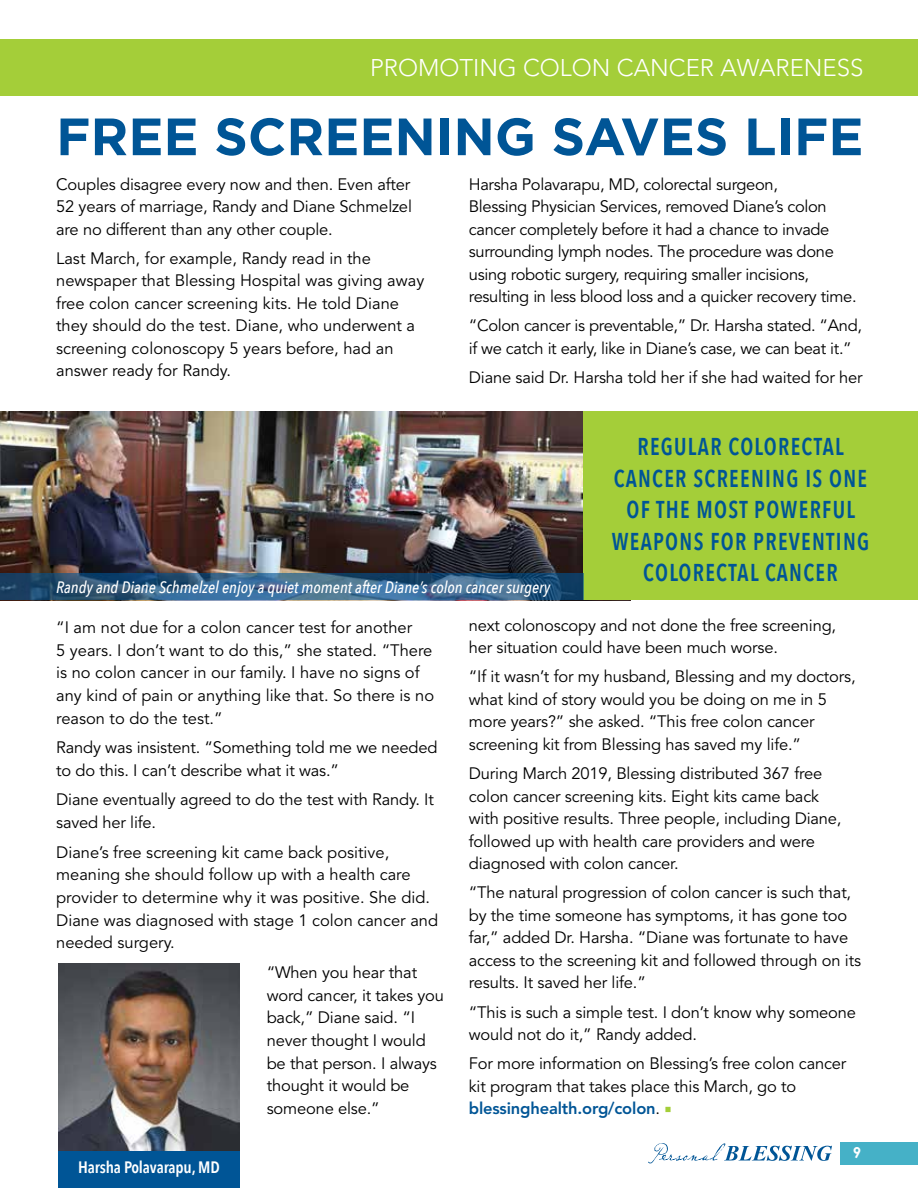
<style>
.page{position:relative;width:918px;height:1188px;background:#fff}
.page>*{position:absolute;margin:0;border:0;box-sizing:border-box;transform-origin:0 0}
.t1{font:700 52.35px "Gotham";color:#005596}
.t2{font:600 24.3px/31.5px "Avenir Next Condensed";letter-spacing:.06em;color:#005596;text-align:center;scale:.9 1}
.t3{font:300 24px "Avenir LT Std";color:#fff}
.t4{font:16.5px/22.5px "Avenir LT Std";letter-spacing:-.01em;color:#000}
.t5{font:italic 500 16.5px "Avenir Next Condensed";color:#fff}
.t6{font:600 16.5px "Avenir Next Condensed";letter-spacing:-.01em;color:#fff}
.t7{font:700 15px "Century Gothic";color:#fff}
.s1{font-weight:800;color:#005596}
.s2{font-family:"Minion Pro";font-size:18px;color:#a4ce39}
</style>
<div class="page">
<div style="left:0;top:39px;width:918px;height:56px;background:#a4ce39"></div>
<div style="left:840px;top:1142px;width:78px;height:23px;background:#45b1c7"></div>
<svg style="left:648px;top:1143px;width:184px;height:20px"></svg>
<img style="left:0;top:411px;width:583px;height:162px">
<div style="left:583px;top:411px;width:335px;height:189px;background:#a4ce39"></div>
<svg style="left:0;top:573px;width:583px;height:27px;background:#315e84"></svg>
<img style="left:58px;top:963px;width:182px;height:189px">
<div style="left:58px;top:1152px;width:182px;height:36px;background:#005596"></div>
<h3 class="t3" style="left:370px;top:54px;width:495px">PROMOTING COLON CANCER AWARENESS</h3>
<h1 class="t1" style="left:56px;top:105px;width:809px">FREE SCREENING SAVES LIFE</h1>
<p class="t4" style="left:56px;top:173px;width:357px;text-align:justify">Couples disagree every now and then. Even after 52 years of marriage, Randy and Diane Schmelzel are no different than any other couple.</p>
<p class="t4" style="left:56px;top:247px;width:370px">Last March, for example, Randy read in the newspaper that Blessing Hospital was giving away free colon cancer screening kits. He told Diane they should do the test. Diane, who underwent a screening colonoscopy 5 years before, had an answer ready for Randy.</p>
<p class="t4" style="left:469px;top:173px;width:389px">Harsha Polavarapu, MD, colorectal surgeon,<br>Blessing Physician Services, removed Diane’s colon cancer completely before it had a chance to invade surrounding lymph nodes. The procedure was done using robotic surgery, requiring smaller incisions, resulting in less blood loss and a quicker recovery time.</p>
<p class="t4" style="left:469px;top:315px;width:395px">“Colon cancer is preventable,” Dr. Harsha stated. “And, if we catch it early, like in Diane’s case, we can beat it.”</p>
<p class="t4" style="left:469px;top:367px;width:395px">Diane said Dr. Harsha told her if she had waited for her</p>
<p class="t5" style="left:56px;top:577px;width:496px">Randy and Diane Schmelzel enjoy a quiet moment after Diane’s colon cancer surgery</p>
<h2 class="t2" style="left:612px;top:430px;width:288px">REGULAR COLORECTAL<br>CANCER SCREENING IS ONE<br>OF THE MOST POWERFUL<br>WEAPONS FOR PREVENTING<br>COLORECTAL CANCER</h2>
<p class="t4" style="left:56px;top:616px;width:379px">“I am not due for a colon cancer test for another<br>5 years. I don’t want to do this,” she stated. “There is no colon cancer in our family. I have no signs of any kind of pain or anything like that. So there is no reason to do the test.”</p>
<p class="t4" style="left:56px;top:737px;width:383px">Randy was insistent. “Something told me we needed to do this. I can’t describe what it was.”</p>
<p class="t4" style="left:56px;top:789px;width:379px">Diane eventually agreed to do the test with Randy. It saved her life.</p>
<p class="t4" style="left:56px;top:841px;width:384px">Diane’s free screening kit came back positive, meaning she should follow up with a health care provider to determine why it was positive. She did.<br>Diane was diagnosed with stage 1 colon cancer and needed surgery.</p>
<p class="t4" style="left:267px;top:961px;width:179px">“When you hear that word cancer, it takes you back,” Diane said. “I never thought I would be that person. I always thought it would be someone else.”</p>
<p class="t6" style="left:78px;top:1153px;width:143px">Harsha Polavarapu, MD</p>
<p class="t4" style="left:469px;top:614px;width:369px">next colonoscopy and not done the free screening, her situation could have been much worse.</p>
<p class="t4" style="left:469px;top:666px;width:388px">“If it wasn’t for my husband, Blessing and my doctors, what kind of story would you be doing on me in 5 more years?” she asked. “This free colon cancer screening kit from Blessing has saved my life.”</p>
<p class="t4" style="left:469px;top:763px;width:374px">During March 2019, Blessing distributed 367 free colon cancer screening kits. Eight kits came back with positive results. Three people, including Diane, followed up with health care providers and were diagnosed with colon cancer.</p>
<p class="t4" style="left:469px;top:882px;width:394px">“The natural progression of colon cancer is such that, by the time someone has symptoms, it has gone too far,” added Dr. Harsha. “Diane was fortunate to have access to the screening kit and followed through on its results. It saved her life.”</p>
<p class="t4" style="left:469px;top:1001px;width:389px">“This is such a simple test. I don’t know why someone would not do it,” Randy added.</p>
<p class="t4" style="left:469px;top:1053px;width:379px">For more information on Blessing’s free colon cancer kit program that takes place this March, go to <span class="s1">blessinghealth.org/colon</span>. <span class="s2">■</span></p>
<p class="t7" style="left:853px;top:1141px;width:10px">9</p>
</div>
